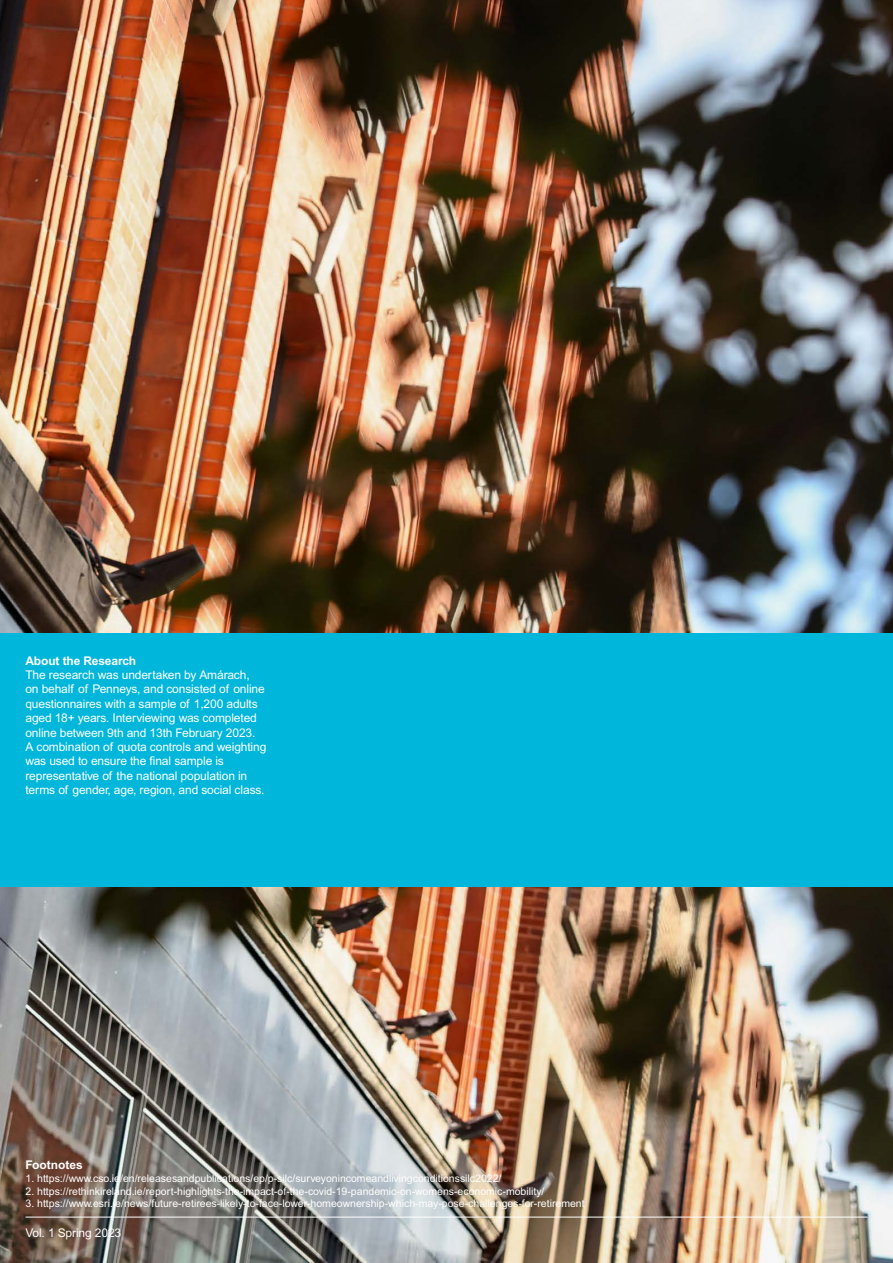
<style>
.page{position:relative;width:893px;height:1263px;background:#fff}
.page>*{position:absolute;margin:0;border:0;box-sizing:border-box;transform-origin:0 0}
.t1{font:12px/14.4px "Arial MT Pro";letter-spacing:-.01em;color:#fff}
.t2{font:700 12px "Arial MT Pro";letter-spacing:-.01em;color:#fff}
.t3{font:10.5px "Arial MT Pro";color:#fff}
</style>
<div class="page">
<img style="left:0;top:0;width:893px;height:1263px">
<hr style="left:26px;top:1217px;width:841px;height:1px;background:#fff">
<div style="left:0;top:634px;width:893px;height:253px;background:#00b6da"></div>
<p class="t2" style="left:25px;top:653px;width:112px">About the Research</p>
<p class="t1" style="left:25px;top:668px;width:242px">The research was undertaken by Amárach,<br>on behalf of Penneys, and consisted of online questionnaires with a sample of 1,200 adults aged 18+ years. Interviewing was completed online between 9th and 13th February 2023.<br>A combination of quota controls and weighting was used to ensure the final sample is representative of the national population in terms of gender, age, region, and social class.</p>
<p class="t2" style="left:26px;top:1158px;width:59px">Footnotes</p>
<p class="t3" style="left:26px;top:1172px;width:477px">1. https://www.cso.ie/en/releasesandpublications/ep/p-silc/surveyonincomeandlivingconditionssilc2022/</p>
<p class="t3" style="left:26px;top:1185px;width:520px">2. https://rethinkireland.ie/report-highlights-the-impact-of-the-covid-19-pandemic-on-womens-economic-mobility/</p>
<p class="t3" style="left:26px;top:1198px;width:561px">3. https://www.esri.ie/news/future-retirees-likely-to-face-lower-homeownership-which-may-pose-challenges-for-retirement</p>
<p class="t1" style="left:26px;top:1227px;width:97px">Vol. 1 Spring 2023</p>
</div>
